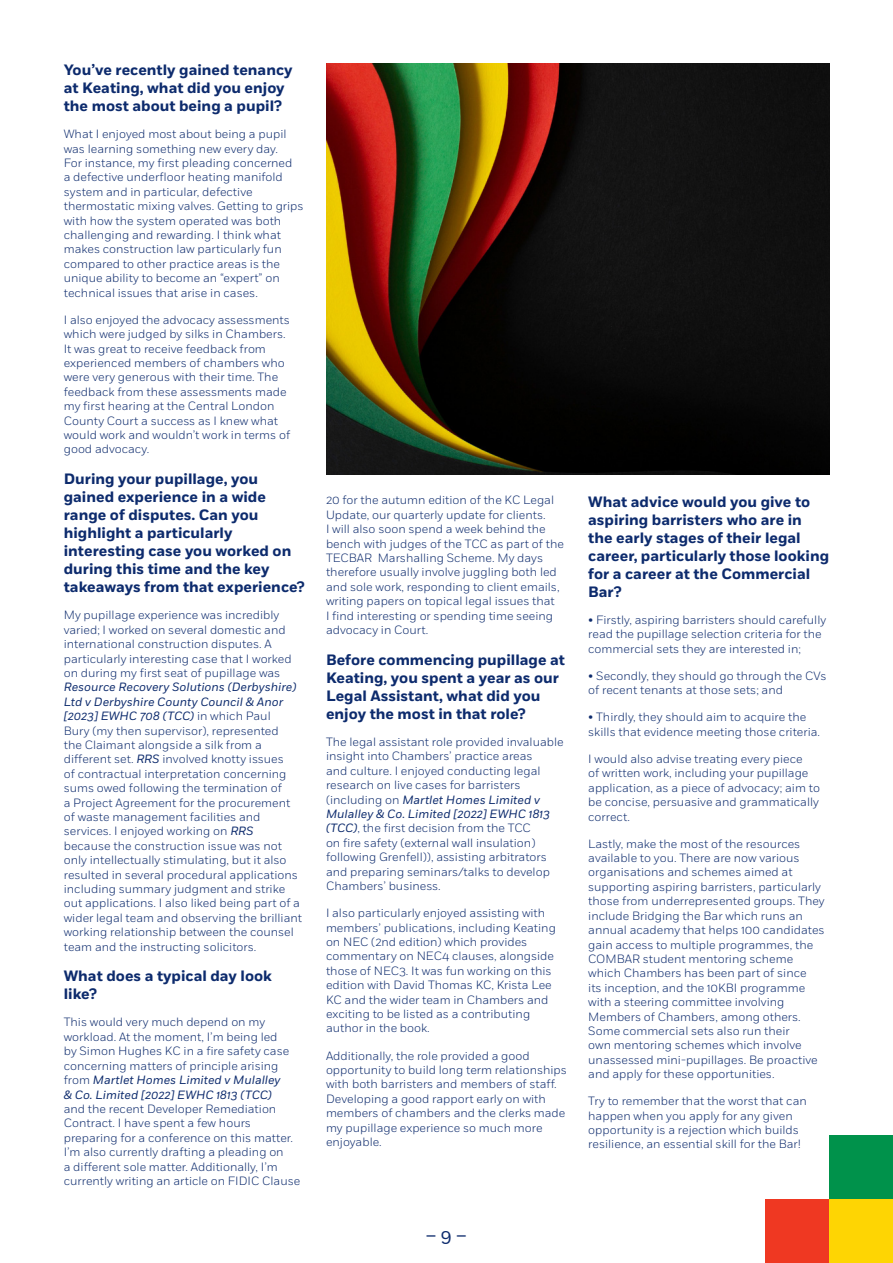
<style>
.page{position:relative;width:893px;height:1263px;background:#fff}
.page>*{position:absolute;margin:0;border:0;box-sizing:border-box;transform-origin:0 0}
.t1{font:18px "Fort";color:#0d2b6d}
.Sub_Head{font:700 15px/18px "Fort";color:#0d2b6d}
.Body_copy{font:300 12px/14.4px "Fort";color:#0d2b6d}
.s1{font-weight:400;font-style:italic}
</style>
<div class="page">
<div style="left:829px;top:1199px;width:64px;height:64px;background:#fed503"></div>
<div style="left:829px;top:1135px;width:64px;height:64px;background:#00924b"></div>
<div style="left:765px;top:1199px;width:64px;height:64px;background:#ef3822"></div>
<img style="left:326px;top:64px;width:503px;height:410px">
<p class="Sub_Head" style="left:64px;top:61px;width:230px">You’ve recently gained tenancy at Keating, what did you enjoy the most about being a pupil?</p>
<p class="Body_copy" style="left:64px;top:127px;width:241px">What I enjoyed most about being a pupil was learning something new every day.<br>For instance, my first pleading concerned<br>a defective underfloor heating manifold system and in particular, defective thermostatic mixing valves. Getting to grips with how the system operated was both challenging and rewarding. I think what makes construction law particularly fun compared to other practice areas is the unique ability to become an “expert” on technical issues that arise in cases.</p>
<p class="Body_copy" style="left:64px;top:312px;width:228px">I also enjoyed the advocacy assessments which were judged by silks in Chambers.<br>It was great to receive feedback from experienced members of chambers who were very generous with their time. The feedback from these assessments made my first hearing at the Central London County Court a success as I knew what would work and wouldn’t work in terms of good advocacy.</p>
<p class="Sub_Head" style="left:64px;top:470px;width:242px">During your pupillage, you gained experience in a wide range of disputes. Can you highlight a particularly interesting case you worked on during this time and the key takeaways from that experience?</p>
<p class="Body_copy" style="left:64px;top:608px;width:240px">My pupillage experience was incredibly varied; I worked on several domestic and international construction disputes. A particularly interesting case that I worked on during my first seat of pupillage was <span class="s1">Resource Recovery Solutions (Derbyshire)<br>Ltd v Derbyshire County Council &amp; Anor [2023] EWHC 708 (TCC)</span> in which Paul<br>Bury (my then supervisor), represented<br>the Claimant alongside a silk from a different set. <span class="s1">RRS</span> involved knotty issues<br>of contractual interpretation concerning sums owed following the termination of<br>a Project Agreement for the procurement of waste management facilities and services. I enjoyed working on <span class="s1">RRS </span>because the construction issue was not only intellectually stimulating, but it also resulted in several procedural applications including summary judgment and strike out applications. I also liked being part of a wider legal team and observing the brilliant working relationship between the counsel team and the instructing solicitors.</p>
<p class="Sub_Head" style="left:64px;top:968px;width:210px">What does a typical day look like?</p>
<p class="Body_copy" style="left:64px;top:1015px;width:238px">This would very much depend on my workload. At the moment, I’m being led<br>by Simon Hughes KC in a fire safety case concerning matters of principle arising from <span class="s1">Martlet Homes Limited v Mulalley<br>&amp; Co. Limited [2022] EWHC 1813 (TCC)<br></span>and the recent Developer Remediation Contract. I have spent a few hours preparing for a conference on this matter.<br>I’m also currently drafting a pleading on<br>a different sole matter. Additionally, I’m currently writing an article on FIDIC Clause</p>
<p class="Body_copy" style="left:326px;top:493px;width:239px">20 for the autumn edition of the KC Legal Update, our quarterly update for clients.<br>I will also soon spend a week behind the bench with judges of the TCC as part of the TECBAR Marshalling Scheme. My days therefore usually involve juggling both led and sole work, responding to client emails, writing papers on topical legal issues that<br>I find interesting or spending time seeing advocacy in Court.</p>
<p class="Sub_Head" style="left:326px;top:651px;width:241px">Before commencing pupillage at<br>Keating, you spent a year as our<br>Legal Assistant, what did you enjoy the most in that role?</p>
<p class="Body_copy" style="left:326px;top:735px;width:239px">The legal assistant role provided invaluable insight into Chambers’ practice areas<br>and culture. I enjoyed conducting legal research on live cases for barristers (including on <span class="s1">Martlet Homes Limited v Mulalley &amp; Co. Limited [2022] EWHC 1813 (TCC)</span>, the first decision from the TCC<br>on fire safety (external wall insulation) following Grenfell)), assisting arbitrators and preparing seminars/talks to develop Chambers’ business.</p>
<p class="Body_copy" style="left:326px;top:906px;width:231px">I also particularly enjoyed assisting with members’ publications, including Keating on NEC (2nd edition) which provides commentary on NEC4 clauses, alongside those of NEC3. It was fun working on this edition with David Thomas KC, Krista Lee KC and the wider team in Chambers and exciting to be listed as a contributing author in the book.</p>
<p class="Body_copy" style="left:326px;top:1048px;width:242px">Additionally, the role provided a good opportunity to build long term relationships with both barristers and members of staff.<br>Developing a good rapport early on with members of chambers and the clerks made my pupillage experience so much more enjoyable.</p>
<p class="t1" style="left:426px;top:1224px;width:43px">– 9 –</p>
<p class="Sub_Head" style="left:588px;top:493px;width:242px">What advice would you give to aspiring barristers who are in the early stages of their legal career, particularly those looking for a career at the Commercial<br>Bar?</p>
<p class="Body_copy" style="left:588px;top:612px;width:239px">• Firstly, aspiring barristers should carefully read the pupillage selection criteria for the commercial sets they are interested in;</p>
<p class="Body_copy" style="left:588px;top:668px;width:240px">• Secondly, they should go through the CVs of recent tenants at those sets; and</p>
<p class="Body_copy" style="left:588px;top:710px;width:233px">• Thirdly, they should aim to acquire the skills that evidence meeting those criteria.</p>
<p class="Body_copy" style="left:588px;top:752px;width:233px">I would also advise treating every piece<br>of written work, including your pupillage application, as a piece of advocacy; aim to be concise, persuasive and grammatically correct.</p>
<p class="Body_copy" style="left:588px;top:836px;width:238px">Lastly, make the most of the resources available to you. There are now various organisations and schemes aimed at supporting aspiring barristers, particularly those from underrepresented groups. They include Bridging the Bar which runs an annual academy that helps 100 candidates gain access to multiple programmes, the COMBAR student mentoring scheme which Chambers has been part of since<br>its inception, and the 10KBI programme with a steering committee involving Members of Chambers, among others.<br>Some commercial sets also run their<br>own mentoring schemes which involve unassessed mini-pupillages. Be proactive and apply for these opportunities.</p>
<p class="Body_copy" style="left:588px;top:1094px;width:220px">Try to remember that the worst that can happen when you apply for any given opportunity is a rejection which builds resilience, an essential skill for the Bar!</p>
</div>
